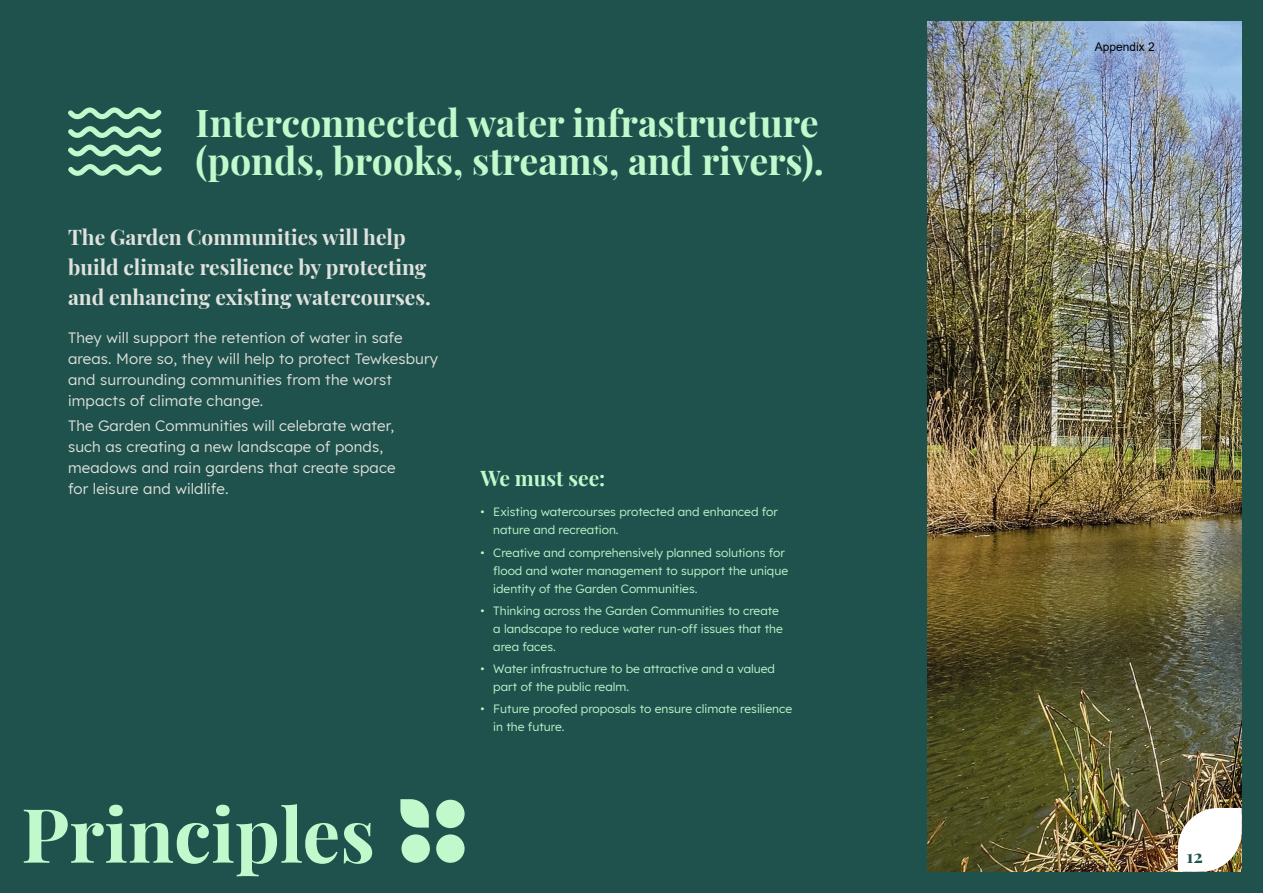
<style>
.page{position:relative;width:1263px;height:893px;background:#1f524d}
.page>*{position:absolute;margin:0;border:0;box-sizing:border-box;transform-origin:0 0}
.t1{font:700 75px "Playfair Display";color:#c1f9cc}
.t2{font:700 37.5px/37.5px "Playfair Display";color:#c1f9cc}
.t3{font:700 21px/30px "Playfair Display";color:#e1e2dd}
.t4{font:700 21px "Playfair Display";color:#c1f9cc}
.t5{font:700 18px "Playfair Display";color:#1f524d}
.t6{font:15px/21px "Lexend";letter-spacing:.01em;color:#e1e2dd}
.t7{font:12px/18px "Lexend";color:#c1f9cc}
.t8{font:12px "Arial";color:#000}
</style>
<div class="page">
<img style="left:927px;top:21px;width:315px;height:851px">
<img style="left:1178px;top:808px;width:64px;height:64px">
<svg style="left:68px;top:107px;width:94px;height:13px"></svg>
<svg style="left:68px;top:126px;width:94px;height:31px"></svg>
<svg style="left:68px;top:164px;width:94px;height:12px"></svg>
<div style="left:436px;top:834px;width:29px;height:29px;background:#c1f9cc;border-radius:50%"></div>
<div style="left:401px;top:834px;width:29px;height:29px;background:#c1f9cc;border-radius:50%"></div>
<div style="left:436px;top:800px;width:29px;height:28px;background:#c1f9cc;border-radius:50%"></div>
<svg style="left:400px;top:799px;width:29px;height:29px"></svg>
<h2 class="t2" style="left:196px;top:101px;width:630px">Interconnected water infrastructure (ponds, brooks, streams, and rivers).</h2>
<h3 class="t3" style="left:68px;top:220px;width:364px">The Garden Communities will help build climate resilience by protecting and enhancing existing watercourses.</h3>
<p class="t6" style="left:68px;top:326px;width:372px">They will support the retention of water in safe areas. More so, they will help to protect Tewkesbury and surrounding communities from the worst impacts of climate change.</p>
<p class="t6" style="left:68px;top:414px;width:329px">The Garden Communities will celebrate water, such as creating a new landscape of ponds, meadows and rain gardens that create space for leisure and wildlife.</p>
<h1 class="t1" style="left:21px;top:776px;width:355px">Principles</h1>
<h3 class="t4" style="left:480px;top:461px;width:126px">We must see:</h3>
<p class="t7" style="left:493px;top:502px;width:286px;text-indent:-13px">• Existing watercourses protected and enhanced for nature and recreation.</p>
<p class="t7" style="left:493px;top:543px;width:296px;text-indent:-13px">• Creative and comprehensively planned solutions for flood and water management to support the unique identity of the Garden Communities.</p>
<p class="t7" style="left:493px;top:601px;width:291px;text-indent:-13px">• Thinking across the Garden Communities to create a landscape to reduce water run-off issues that the area faces.</p>
<p class="t7" style="left:493px;top:659px;width:283px;text-indent:-13px">• Water infrastructure to be attractive and a valued part of the public realm.</p>
<p class="t7" style="left:493px;top:699px;width:300px;text-indent:-13px">• Future proofed proposals to ensure climate resilience in the future.</p>
<p class="t8" style="left:1095px;top:39px;width:62px">Appendix 2</p>
<h3 class="t5" style="left:1186px;top:842px;width:18px">12</h3>
</div>
